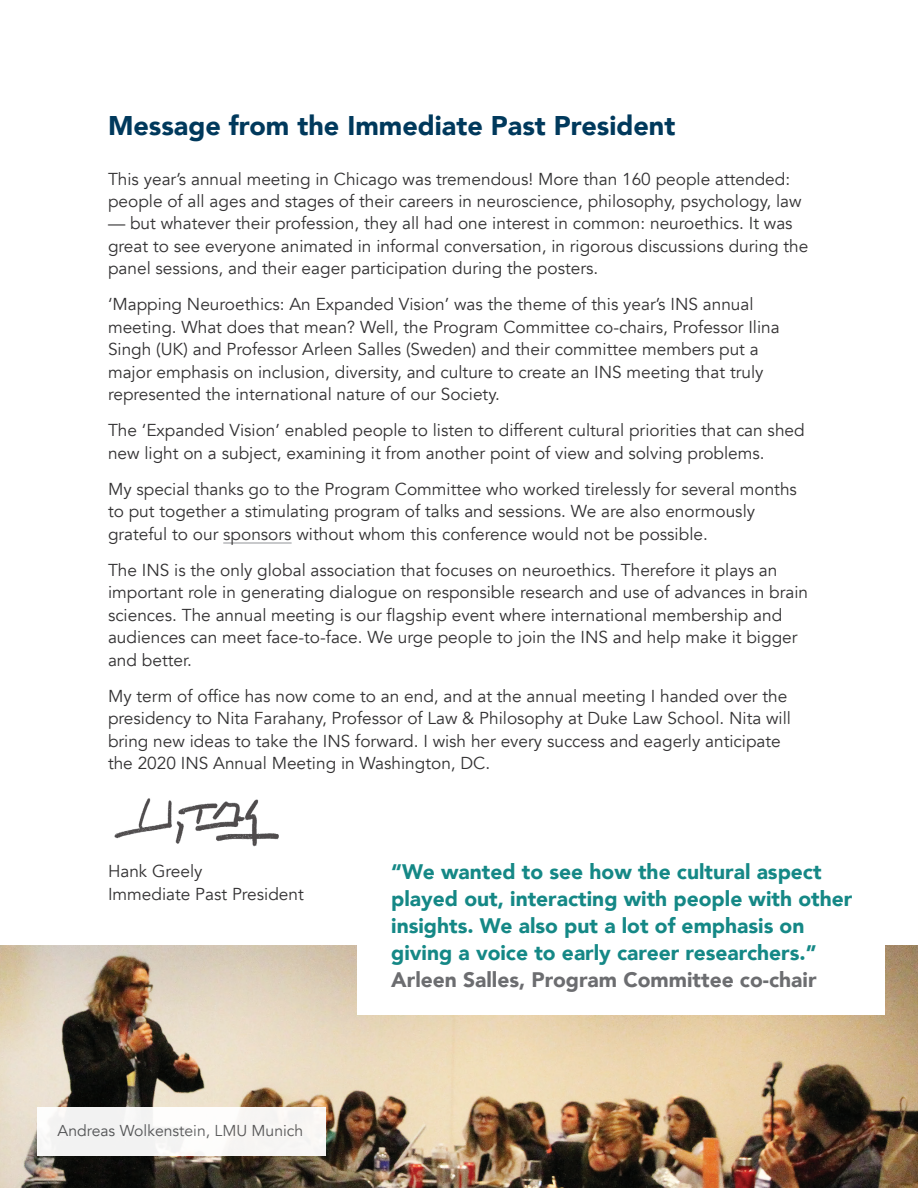
<style>
.page{position:relative;width:918px;height:1188px;background:#fff}
.page>*{position:absolute;margin:0;border:0;box-sizing:border-box;transform-origin:0 0}
.t1{font:900 27px "Avenir";color:#00395c}
.t2{font:900 21px/27px "Avenir";color:#158886}
.t3{font:900 21px "Avenir";color:#6c6d70}
.t4{font:17.25px/22.5px "Avenir";color:#333233}
.t5{font:15.75px "Avenir";color:#57585a}
</style>
<div class="page">
<hr style="left:223px;top:543px;width:69px;height:1px;background:#939598">
<img style="left:0;top:945px;width:918px;height:243px">
<div style="left:357px;top:831px;width:528px;height:184px;background:#fff"></div>
<img style="left:114px;top:798px;width:165px;height:48px">
<div style="left:37px;top:1107px;width:289px;height:49px;background:#f6f5f4"></div>
<h1 class="t1" style="left:108px;top:102px;width:569px">Message from the Immediate Past President</h1>
<p class="t4" style="left:108px;top:168px;width:695px">This year’s annual meeting in Chicago was tremendous! More than 160 people attended: people of all ages and stages of their careers in neuroscience, philosophy, psychology, law</p>
<p class="t4" style="left:108px;top:213px;width:702px">— but whatever their profession, they all had one interest in common: neuroethics. It was great to see everyone animated in informal conversation, in rigorous discussions during the panel sessions, and their eager participation during the posters.</p>
<p class="t4" style="left:108px;top:294px;width:673px">‘Mapping Neuroethics: An Expanded Vision’ was the theme of this year’s INS annual meeting. What does that mean? Well, the Program Committee co-chairs, Professor Ilina Singh (UK) and Professor Arleen Salles (Sweden) and their committee members put a major emphasis on inclusion, diversity, and culture to create an INS meeting that truly represented the international nature of our Society.</p>
<p class="t4" style="left:108px;top:420px;width:698px">The ‘Expanded Vision’ enabled people to listen to different cultural priorities that can shed new light on a subject, examining it from another point of view and solving problems.</p>
<p class="t4" style="left:108px;top:478px;width:690px">My special thanks go to the Program Committee who worked tirelessly for several months to put together a stimulating program of talks and sessions. We are also enormously grateful to our sponsors without whom this conference would not be possible.</p>
<p class="t4" style="left:108px;top:559px;width:702px">The INS is the only global association that focuses on neuroethics. Therefore it plays an important role in generating dialogue on responsible research and use of advances in brain sciences. The annual meeting is our flagship event where international membership and audiences can meet face-to-face. We urge people to join the INS and help make it bigger and better.</p>
<p class="t4" style="left:108px;top:685px;width:685px">My term of office has now come to an end, and at the annual meeting I handed over the presidency to Nita Farahany, Professor of Law &amp; Philosophy at Duke Law School. Nita will bring new ideas to take the INS forward. I wish her every success and eagerly anticipate the 2020 INS Annual Meeting in Washington, DC.</p>
<p class="t4" style="left:108px;top:861px;width:197px">Hank Greely<br>Immediate Past President</p>
<p class="t2" style="left:391px;top:857px;width:463px">“We wanted to see how the cultural aspect played out, interacting with people with other insights. We also put a lot of emphasis on giving a voice to early career researchers.”</p>
<p class="t3" style="left:391px;top:961px;width:427px">Arleen Salles, Program Committee co-chair</p>
<p class="t5" style="left:58px;top:1122px;width:247px">Andreas Wolkenstein, LMU Munich</p>
</div>
